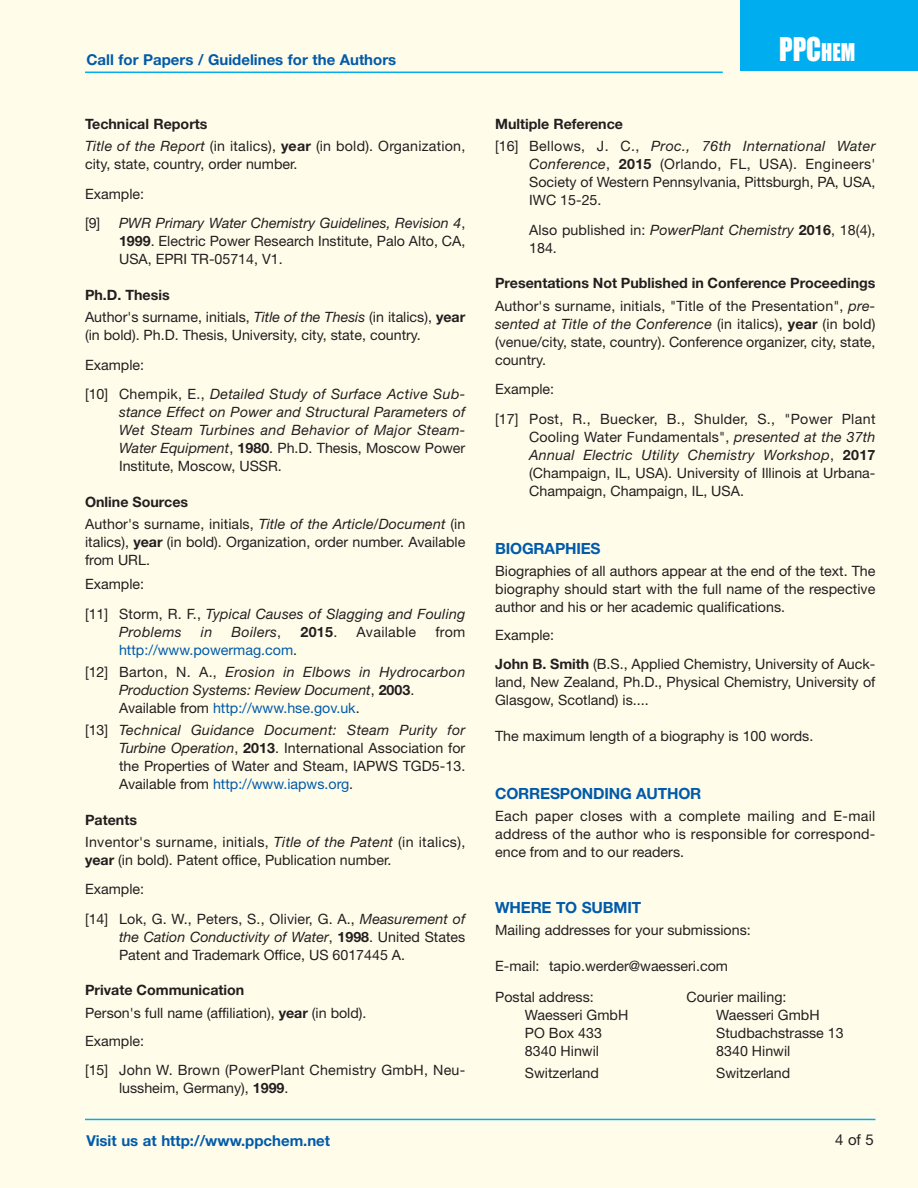
<style>
.page{position:relative;width:918px;height:1188px;background:#fffdea}
.page>*{position:absolute;margin:0;border:0;box-sizing:border-box;transform-origin:0 0}
.t1{font:30px "Impact";color:#fff;scale:.9 1}
.t2{font:700 15.45px "Helvetica Neue";letter-spacing:-.01em;color:#015aaa}
.t3{font:700 15px "Helvetica Neue";color:#015aaa}
.t4{font:15px "Helvetica Neue";color:#231f20}
.t5{font:14.25px/18px "Helvetica Neue";color:#231f20}
.t6{font:italic 14.25px/18px "Helvetica Neue";letter-spacing:.02em;color:#231f20}
.t7{font:14.25px/29.5px "Helvetica Neue";letter-spacing:.02em;color:#231f20}
.t8{font:italic 14.25px/18px "Helvetica Neue";color:#231f20}
.t9{font:700 14.25px "Helvetica Neue";color:#231f20}
.s1{font-weight:700}
.s2{font-style:italic}
.s3{font-style:normal}
.s4{font-weight:700;font-style:normal}
.s5{font-weight:400}
.s6{font-style:normal;color:#015aaa}
.s7{color:#015aaa}
.s8{font-size:22.5px}
</style>
<div class="page">
<div style="left:740px;top:0;width:178px;height:71px;background:#00aeef"></div>
<hr style="left:85px;top:72px;width:638px;height:1px;background:#00aeef">
<hr style="left:85px;top:1119px;width:790px;height:1px;background:#00aeef">
<p class="t3" style="left:87px;top:54px;width:311px">Call for Papers / Guidelines for the Authors</p>
<p class="t5" style="left:85px;top:114px;width:382px;line-height:22.2px"><span class="s1">Technical Reports<br></span><span class="s2">Title of the Report</span> (in italics), <span class="s1">year</span> (in bold). Organization,</p>
<p class="t5" style="left:85px;top:151px;width:214px;line-height:29.5px">city, state, country, order number.<br>Example:<br>[9]</p>
<p class="t5" style="left:119px;top:216px;width:348px;text-align:justify"><span class="s2">PWR Primary Water Chemistry Guidelines, Revision 4</span>, <span class="s1">1999</span>. Electric Power Research Institute, Palo Alto, CA, USA, EPRI TR-05714, V1.</p>
<p class="t5" style="left:85px;top:285px;width:382px;line-height:22.2px"><span class="s1">Ph.D. Thesis<br></span>Author's surname, initials, <span class="s2">Title of the Thesis</span> (in italics), <span class="s1">year</span></p>
<p class="t5" style="left:85px;top:322px;width:382px;line-height:29.5px">(in bold). Ph.D. Thesis, University, city, state, country.<br>Example:<br>[10] Chempik, E., <span class="s2">Detailed Study of Surface Active Sub-</span></p>
<p class="t6" style="left:119px;top:405px;width:348px;text-align:justify">stance Effect on Power and Structural Parameters of Wet Steam Turbines and Behavior of Major Steam-Water Equipment<span class="s3">,</span> <span class="s4">1980</span><span class="s3">. Ph.D. Thesis, Moscow Power Institute, Moscow, USSR.</span></p>
<p class="t5" style="left:85px;top:492px;width:382px;line-height:22.2px"><span class="s1">Online Sources<br></span>Author's surname, initials, <span class="s2">Title of the Article/Document</span> (in</p>
<p class="t5" style="left:85px;top:534px;width:382px">italics), <span class="s1">year</span> (in bold). Organization, order number. Available from URL.</p>
<p class="t6" style="left:85px;top:571px;width:382px;line-height:29.5px"><span class="s3">Example:<br>[11] Storm, R. F.,</span> Typical Causes of Slagging and Fouling</p>
<p class="t6" style="left:119px;top:624px;width:64px">Problems</p>
<p class="t6" style="left:201px;top:624px;width:13px">in</p>
<p class="t6" style="left:232px;top:624px;width:51px">Boilers<span class="s3">,</span></p>
<p class="t9" style="left:300px;top:626px;width:38px">2015<span class="s5">.</span></p>
<p class="t7" style="left:357px;top:618px;width:61px">Available</p>
<p class="t5" style="left:435px;top:624px;width:31px">from</p>
<p class="t6" style="left:85px;top:640px;width:382px;line-height:22.2px;text-indent:34px"><span class="s6">http://www.powermag.com</span><span class="s3">.<br>[12] Barton, N. A.,</span> Erosion in Elbows in Hydrocarbon</p>
<p class="t8" style="left:119px;top:682px;width:297px">Production Systems: Review Document<span class="s3">,</span> <span class="s4">2003</span><span class="s3">.<br>Available from</span> <span class="s6">http://www.hse.gov.uk</span><span class="s3">.</span></p>
<p class="t5" style="left:119px;top:722px;width:348px;text-align:justify;text-indent:-34px">[13] <span class="s2">Technical Guidance Document: Steam Purity for Turbine Operation</span>, <span class="s1">2013</span>. International Association for the Properties of Water and Steam, IAPWS TGD5-13.<br>Available from <span class="s7">http://www.iapws.org</span>.</p>
<p class="t7" style="left:85px;top:810px;width:382px;line-height:22.2px"><span class="s1">Patents<br></span>Inventor's surname, initials, <span class="s2">Title of the Patent</span> (in italics),</p>
<p class="t5" style="left:85px;top:846px;width:382px;line-height:29.5px"><span class="s1">year</span> (in bold). Patent office, Publication number.<br>Example:<br>[14] Lok, G. W., Peters, S., Olivier, G. A., <span class="s2">Measurement of</span></p>
<p class="t5" style="left:119px;top:929px;width:348px"><span class="s2">the Cation Conductivity of Water</span>, <span class="s1">1998</span>. United States<br>Patent and Trademark Office, US 6017445 A.</p>
<p class="t5" style="left:85px;top:981px;width:283px;line-height:22.2px"><span class="s1">Private Communication<br></span>Person's full name (affiliation), <span class="s1">year</span> (in bold).</p>
<p class="t7" style="left:85px;top:1027px;width:382px">Example:<br>[15] John W. Brown (PowerPlant Chemistry GmbH, Neu-</p>
<p class="t5" style="left:119px;top:1080px;width:171px">lussheim, Germany), <span class="s1">1999</span>.</p>
<p class="t3" style="left:87px;top:1135px;width:245px">Visit us at http://www.ppchem.net</p>
<h1 class="t1" style="left:779px;top:31px;width:86px">PPC<span class="s8">HEM</span></h1>
<p class="t6" style="left:495px;top:114px;width:382px;line-height:22.2px"><span class="s4">Multiple Reference<br></span><span class="s3">[16] Bellows, J. C.,</span> Proc., 76th International Water</p>
<p class="t5" style="left:529px;top:157px;width:348px;text-align:justify"><span class="s2">Conference</span>, <span class="s1">2015</span> (Orlando, FL, USA). Engineers' Society of Western Pennsylvania, Pittsburgh, PA, USA, IWC 15-25.</p>
<p class="t5" style="left:529px;top:222px;width:348px">Also published in: <span class="s2">PowerPlant Chemistry</span> <span class="s1">2016</span>, 18(4),<br>184.</p>
<p class="t5" style="left:495px;top:274px;width:382px;line-height:22.2px"><span class="s1">Presentations Not Published in Conference Proceedings<br></span>Author's surname, initials, "Title of the Presentation", <span class="s2">pre-</span></p>
<p class="t5" style="left:495px;top:316px;width:382px;text-align:justify"><span class="s2">sented at Title of the Conference</span> (in italics), <span class="s1">year</span> (in bold) (venue/city, state, country). Conference organizer, city, state, country.</p>
<p class="t7" style="left:495px;top:376px;width:382px">Example:<br>[17] Post, R., Buecker, B., Shulder, S., "Power Plant</p>
<p class="t5" style="left:529px;top:429px;width:348px;text-align:justify">Cooling Water Fundamentals", <span class="s2">presented at the 37th Annual Electric Utility Chemistry Workshop</span>, <span class="s1">2017 </span>(Champaign, IL, USA). University of Illinois at Urbana-Champaign, Champaign, IL, USA.</p>
<p class="t2" style="left:495px;top:542px;width:107px">BIOGRAPHIES</p>
<p class="t5" style="left:495px;top:563px;width:382px;text-align:justify">Biographies of all authors appear at the end of the text. The biography should start with the full name of the respective author and his or her academic qualifications.</p>
<p class="t5" style="left:495px;top:621px;width:382px;line-height:29.5px">Example:<br><span class="s1">John B. Smith</span> (B.S., Applied Chemistry, University of Auck-</p>
<p class="t5" style="left:495px;top:675px;width:382px">land, New Zealand, Ph.D., Physical Chemistry, University of<br>Glasgow, Scotland) is....</p>
<p class="t5" style="left:495px;top:728px;width:320px">The maximum length of a biography is 100 words.</p>
<p class="t2" style="left:495px;top:787px;width:208px">CORRESPONDING AUTHOR</p>
<p class="t5" style="left:495px;top:808px;width:382px;text-align:justify">Each paper closes with a complete mailing and E-mail address of the author who is responsible for correspond&shy;ence from and to our readers.</p>
<p class="t2" style="left:495px;top:902px;width:148px">WHERE TO SUBMIT</p>
<p class="t5" style="left:495px;top:923px;width:257px">Mailing addresses for your submissions:</p>
<p class="t5" style="left:495px;top:952px;width:234px;line-height:31px">E-mail: tapio.werder@waesseri.com<br>Postal address:</p>
<p class="t5" style="left:686px;top:989px;width:101px">Courier mailing:</p>
<p class="t5" style="left:525px;top:1007px;width:105px">Waesseri GmbH</p>
<p class="t5" style="left:716px;top:1007px;width:105px">Waesseri GmbH</p>
<p class="t5" style="left:525px;top:1025px;width:79px">PO Box 433</p>
<p class="t5" style="left:716px;top:1025px;width:129px">Studbachstrasse 13</p>
<p class="t5" style="left:525px;top:1043px;width:76px">8340 Hinwil</p>
<p class="t5" style="left:716px;top:1043px;width:76px">8340 Hinwil</p>
<p class="t5" style="left:525px;top:1065px;width:76px">Switzerland</p>
<p class="t5" style="left:716px;top:1065px;width:76px">Switzerland</p>
<p class="t4" style="left:835px;top:1134px;width:40px">4of5</p>
</div>
